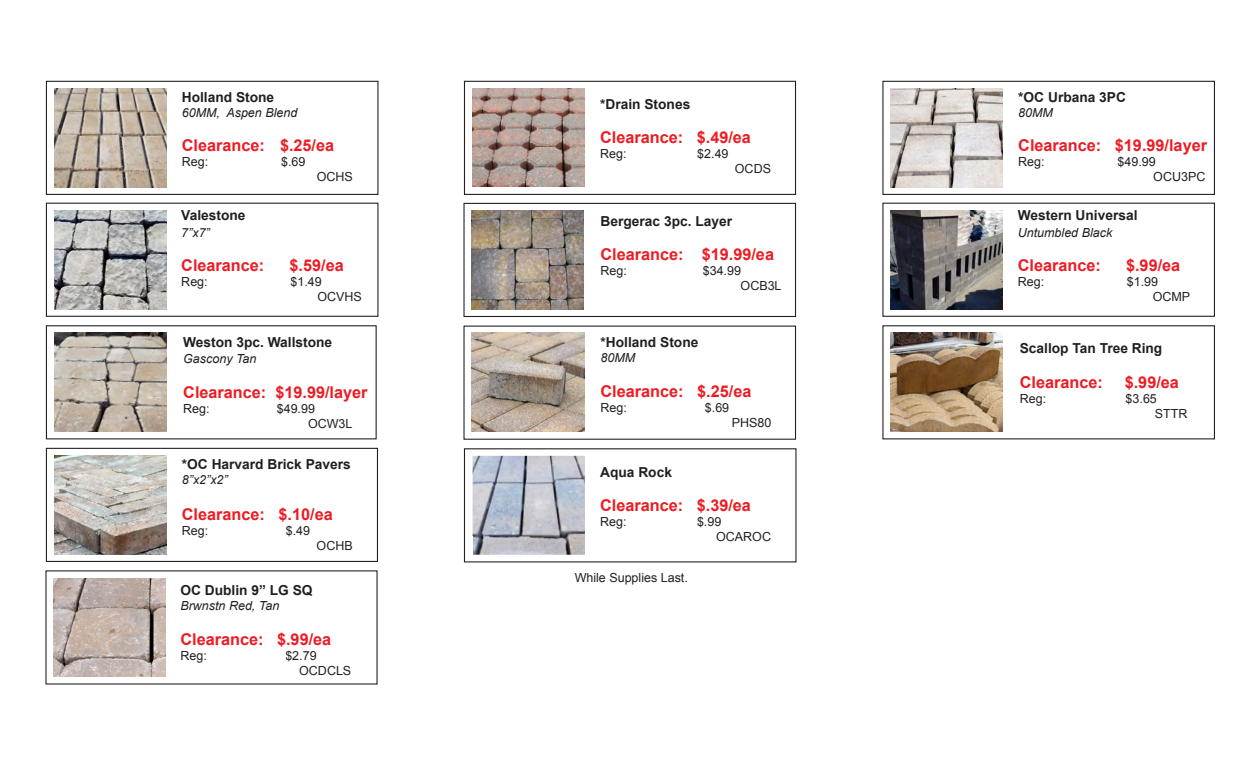
<style>
.page{position:relative;width:1260px;height:765px;background:#fff}
.page>*{position:absolute;margin:0;border:0;box-sizing:border-box;transform-origin:0 0}
.t1{font:700 16.25px "Arial";color:#ec1c24}
.t2{font:700 13.75px "Arial";color:#231f20}
.t3{font:12.5px "Arial";color:#231f20}
.t4{font:italic 12.5px "Arial";color:#231f20}
</style>
<div class="page">
<div style="left:46px;top:325px;width:331px;height:114px;border:1px solid #231f20"></div>
<img style="left:54px;top:333px;width:112px;height:98px">
<img style="left:54px;top:578px;width:112px;height:99px">
<div style="left:464px;top:81px;width:332px;height:114px;border:1px solid #231f20"></div>
<img style="left:472px;top:88px;width:112px;height:99px">
<div style="left:463px;top:326px;width:333px;height:114px;border:1px solid #231f20"></div>
<img style="left:472px;top:333px;width:112px;height:99px">
<img style="left:473px;top:456px;width:112px;height:99px">
<div style="left:882px;top:81px;width:333px;height:114px;border:1px solid #231f20"></div>
<img style="left:891px;top:88px;width:112px;height:99px">
<div style="left:882px;top:203px;width:333px;height:114px;border:1px solid #231f20"></div>
<div style="left:882px;top:325px;width:333px;height:114px;border:1px solid #231f20"></div>
<img style="left:891px;top:333px;width:112px;height:98px">
<img style="left:891px;top:210px;width:112px;height:99px">
<div style="left:463px;top:203px;width:333px;height:114px;border:1px solid #231f20"></div>
<img style="left:472px;top:210px;width:112px;height:99px">
<div style="left:46px;top:448px;width:332px;height:114px;border:1px solid #231f20"></div>
<img style="left:54px;top:455px;width:112px;height:99px">
<div style="left:46px;top:81px;width:332px;height:114px;border:1px solid #231f20"></div>
<img style="left:54px;top:88px;width:112px;height:99px">
<div style="left:46px;top:203px;width:332px;height:114px;border:1px solid #231f20"></div>
<img style="left:54px;top:210px;width:112px;height:99px">
<p class="t2" style="left:182px;top:88px;width:94px">Holland Stone</p>
<p class="t4" style="left:182px;top:104px;width:117px">60MM, Aspen Blend</p>
<p class="t1" style="left:182px;top:135px;width:154px">Clearance: $.25/ea</p>
<p class="t3" style="left:182px;top:154px;width:28px">Reg:</p>
<p class="t3" style="left:281px;top:154px;width:26px">$.69</p>
<p class="t3" style="left:317px;top:169px;width:38px">OCHS</p>
<p class="t2" style="left:181px;top:206px;width:66px">Valestone</p>
<p class="t4" style="left:181px;top:224px;width:30px">7”x7”</p>
<p class="t1" style="left:181px;top:255px;width:85px">Clearance:</p>
<p class="t1" style="left:290px;top:255px;width:56px">$.59/ea</p>
<p class="t3" style="left:181px;top:274px;width:28px">Reg:</p>
<p class="t3" style="left:290px;top:274px;width:33px">$1.49</p>
<p class="t3" style="left:317px;top:289px;width:46px">OCVHS</p>
<p class="t2" style="left:183px;top:333px;width:150px">Weston 3pc. Wallstone</p>
<p class="t4" style="left:183px;top:351px;width:75px">Gascony Tan</p>
<p class="t1" style="left:183px;top:382px;width:186px">Clearance: $19.99/layer</p>
<p class="t3" style="left:183px;top:400px;width:28px">Reg:</p>
<p class="t3" style="left:277px;top:400px;width:40px">$49.99</p>
<p class="t3" style="left:308px;top:415px;width:46px">OCW3L</p>
<p class="t2" style="left:182px;top:455px;width:170px">*OC Harvard Brick Pavers</p>
<p class="t4" style="left:182px;top:471px;width:47px">8”x2”x2”</p>
<p class="t1" style="left:182px;top:503px;width:152px">Clearance: $.10/ea</p>
<p class="t3" style="left:182px;top:522px;width:28px">Reg:</p>
<p class="t3" style="left:286px;top:522px;width:26px">$.49</p>
<p class="t3" style="left:317px;top:537px;width:38px">OCHB</p>
<p class="t2" style="left:180px;top:581px;width:134px">OC Dublin 9” LG SQ</p>
<p class="t4" style="left:180px;top:598px;width:100px">Brwnstn Red, Tan</p>
<p class="t1" style="left:180px;top:628px;width:152px">Clearance: $.99/ea</p>
<p class="t3" style="left:180px;top:647px;width:28px">Reg:</p>
<p class="t3" style="left:285px;top:647px;width:33px">$2.79</p>
<p class="t3" style="left:299px;top:662px;width:54px">OCDCLS</p>
<p class="t2" style="left:600px;top:95px;width:92px">*Drain Stones</p>
<p class="t1" style="left:600px;top:127px;width:152px">Clearance: $.49/ea</p>
<p class="t3" style="left:600px;top:146px;width:28px">Reg:</p>
<p class="t3" style="left:697px;top:146px;width:33px">$2.49</p>
<p class="t3" style="left:735px;top:161px;width:38px">OCDS</p>
<p class="t2" style="left:601px;top:212px;width:133px">Bergerac 3pc. Layer</p>
<p class="t1" style="left:601px;top:244px;width:175px">Clearance: $19.99/ea</p>
<p class="t3" style="left:601px;top:263px;width:28px">Reg:</p>
<p class="t3" style="left:703px;top:263px;width:40px">$34.99</p>
<p class="t3" style="left:741px;top:278px;width:42px">OCB3L</p>
<p class="t2" style="left:601px;top:333px;width:99px">*Holland Stone</p>
<p class="t4" style="left:601px;top:350px;width:36px">80MM</p>
<p class="t1" style="left:601px;top:380px;width:152px">Clearance: $.25/ea</p>
<p class="t3" style="left:601px;top:399px;width:28px">Reg:</p>
<p class="t3" style="left:705px;top:399px;width:26px">$.69</p>
<p class="t3" style="left:732px;top:414px;width:41px">PHS80</p>
<p class="t2" style="left:600px;top:463px;width:73px">Aqua Rock</p>
<p class="t1" style="left:600px;top:495px;width:152px">Clearance: $.39/ea</p>
<p class="t3" style="left:600px;top:514px;width:28px">Reg:</p>
<p class="t3" style="left:697px;top:514px;width:26px">$.99</p>
<p class="t3" style="left:716px;top:529px;width:56px">OCAROC</p>
<p class="t3" style="left:575px;top:569px;width:115px">While Supplies Last.</p>
<p class="t2" style="left:1018px;top:88px;width:109px">*OC Urbana 3PC</p>
<p class="t4" style="left:1018px;top:104px;width:36px">80MM</p>
<p class="t1" style="left:1018px;top:135px;width:190px">Clearance: $19.99/layer</p>
<p class="t3" style="left:1018px;top:154px;width:28px">Reg:</p>
<p class="t3" style="left:1118px;top:154px;width:40px">$49.99</p>
<p class="t3" style="left:1153px;top:169px;width:54px">OCU3PC</p>
<p class="t2" style="left:1018px;top:206px;width:121px">Western Universal</p>
<p class="t4" style="left:1018px;top:224px;width:96px">Untumbled Black</p>
<p class="t1" style="left:1018px;top:255px;width:85px">Clearance:</p>
<p class="t1" style="left:1126px;top:255px;width:56px">$.99/ea</p>
<p class="t3" style="left:1018px;top:274px;width:28px">Reg:</p>
<p class="t3" style="left:1127px;top:274px;width:33px">$1.99</p>
<p class="t3" style="left:1153px;top:289px;width:39px">OCMP</p>
<p class="t2" style="left:1020px;top:339px;width:144px">Scallop Tan Tree Ring</p>
<p class="t1" style="left:1020px;top:371px;width:85px">Clearance:</p>
<p class="t1" style="left:1125px;top:371px;width:56px">$.99/ea</p>
<p class="t3" style="left:1020px;top:390px;width:28px">Reg:</p>
<p class="t3" style="left:1126px;top:390px;width:33px">$3.65</p>
<p class="t3" style="left:1155px;top:405px;width:34px">STTR</p>
</div>
